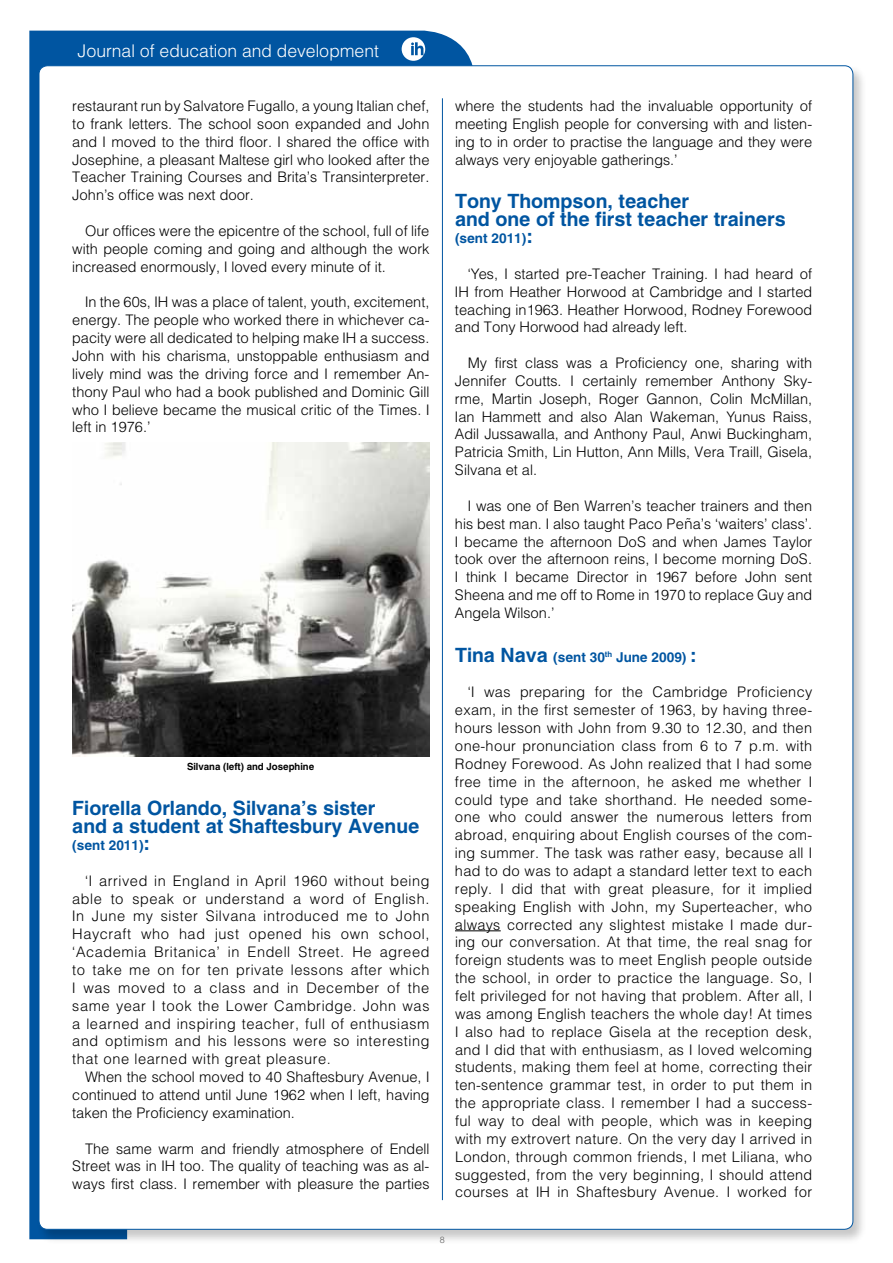
<style>
.page{position:relative;width:893px;height:1263px;background:#fff}
.page>*{position:absolute;margin:0;border:0;box-sizing:border-box;transform-origin:0 0}
.t1{font:700 19.5px/17.4px "Helios";color:#0055a1}
.t2{font:300 17.55px "Helios";color:#fff}
.t3{font:300 14.55px/17.9px "Helios";color:#000;text-align:justify}
.t4{font:700 13.5px "Helios";color:#0055a1}
.t5{font:700 9.75px "Helios";color:#000}
.t6{font:300 9px "Helios";color:#616161}
.s1{font-size:19.5px}
.s2{font-family:"Koz Go Pro"}
</style>
<div class="page">
<svg style="left:29px;top:31px;width:443px;height:1208px;background:#095ba4"></svg>
<div style="left:36px;top:64px;width:831px;height:1180px;background:#000;opacity:.22"></div>
<div style="left:39px;top:66px;width:814px;height:1163px;background:#fff;border-radius:9px"></div>
<svg style="left:402px;top:37px;width:23px;height:24px"></svg>
<hr style="left:455px;top:930px;width:46px;height:1px;background:#000">
<img style="left:72px;top:442px;width:357px;height:314px">
<hr style="left:442px;top:98px;width:1px;height:1102px;background:#0055a1">
<p class="t2" style="left:78px;top:40px;width:303px">Journal of education and development</p>
<p class="t3" style="left:72px;top:97px;width:359px">restaurant run by Salvatore Fugallo, a young Italian chef, to frank letters. The school soon expanded and John and I moved to the third floor. I shared the office with Josephine, a pleasant Maltese girl who looked after the Teacher Training Courses and Brita’s Transinterpreter.<br>John’s office was next door.</p>
<p class="t3" style="left:72px;top:222px;width:359px;text-indent:13px">Our offices were the epicentre of the school, full of life with people coming and going and although the work increased enormously, I loved every minute of it.</p>
<p class="t3" style="left:72px;top:293px;width:359px;text-indent:13px">In the 60s, IH was a place of talent, youth, excitement, energy. The people who worked there in whichever ca&shy;pacity were all dedicated to helping make IH a success.<br>John with his charisma, unstoppable enthusiasm and lively mind was the driving force and I remember An&shy;thony Paul who had a book published and Dominic Gill who I believe became the musical critic of the Times. I left in 1976.’</p>
<p class="t5" style="left:187px;top:760px;width:129px">Silvana (left) and Josephine</p>
<h1 class="t1" style="left:72px;top:800px;width:349px">Fiorella Orlando, Silvana’s sister<br>and a student at Shaftesbury Avenue</h1>
<p class="t4" style="left:72px;top:837px;width:79px">(sent 2011)<span class="s1">:</span></p>
<p class="t3" style="left:72px;top:871px;width:359px;text-indent:13px">‘I arrived in England in April 1960 without being able to speak or understand a word of English.<br>In June my sister Silvana introduced me to John Haycraft who had just opened his own school, ‘Academia Britanica’ in Endell Street. He agreed to take me on for ten private lessons after which I was moved to a class and in December of the same year I took the Lower Cambridge. John was a learned and inspiring teacher, full of enthusiasm and optimism and his lessons were so interesting that one learned with great pleasure.</p>
<p class="t3" style="left:72px;top:1068px;width:359px;text-indent:13px">When the school moved to 40 Shaftesbury Avenue, I continued to attend until June 1962 when I left, having taken the Proficiency examination.</p>
<p class="t3" style="left:72px;top:1139px;width:359px;text-indent:13px">The same warm and friendly atmosphere of Endell Street was in IH too. The quality of teaching was as al&shy;ways first class. I remember with pleasure the parties</p>
<p class="t3" style="left:455px;top:97px;width:359px">where the students had the invaluable opportunity of meeting English people for conversing with and listen&shy;ing to in order to practise the language and they were always very enjoyable gatherings.’</p>
<h1 class="t1" style="left:455px;top:193px;width:332px">Tony Thompson, teacher<br>and one of the first teacher trainers</h1>
<p class="t4" style="left:455px;top:230px;width:79px">(sent 2011)<span class="s1">:</span></p>
<p class="t3" style="left:455px;top:264px;width:359px;text-indent:13px">‘Yes, I started pre-Teacher Training. I had heard of IH from Heather Horwood at Cambridge and I started teaching in1963. Heather Horwood, Rodney Forewood and Tony Horwood had already left.</p>
<p class="t3" style="left:455px;top:354px;width:359px;text-indent:13px">My first class was a Proficiency one, sharing with Jennifer Coutts. I certainly remember Anthony Sky&shy;rme, Martin Joseph, Roger Gannon, Colin McMillan, Ian Hammett and also Alan Wakeman, Yunus Raiss, Adil Jussawalla, and Anthony Paul, Anwi Buckingham, Patricia Smith, Lin Hutton, Ann Mills, Vera Traill, Gisela, Silvana et al.</p>
<p class="t3" style="left:455px;top:497px;width:359px;text-indent:13px">I was one of Ben Warren’s teacher trainers and then his best man. I also taught Paco Pe<span class="s2">ñ</span>a’s ‘waiters’ class’.<br>I became the afternoon DoS and when James Taylor took over the afternoon reins, I become morning DoS.<br>I think I became Director in 1967 before John sent Sheena and me off to Rome in 1970 to replace Guy and Angela Wilson.’</p>
<p class="t4" style="left:455px;top:649px;width:243px"><span class="s1">Tina Nava</span> (sent 30<sup>th</sup> June 2009) <span class="s1">:</span></p>
<p class="t3" style="left:455px;top:683px;width:359px;text-indent:13px">‘I was preparing for the Cambridge Proficiency exam, in the first semester of 1963, by having three&shy;hours lesson with John from 9.30 to 12.30, and then one-hour pronunciation class from 6 to 7 p.m. with Rodney Forewood. As John realized that I had some free time in the afternoon, he asked me whether I could type and take shorthand. He needed some&shy;one who could answer the numerous letters from abroad, enquiring about English courses of the com&shy;ing summer. The task was rather easy, because all I had to do was to adapt a standard letter text to each reply. I did that with great pleasure, for it implied speaking English with John, my Superteacher, who always corrected any slightest mistake I made dur&shy;ing our conversation. At that time, the real snag for foreign students was to meet English people outside the school, in order to practice the language. So, I felt privileged for not having that problem. After all, I was among English teachers the whole day! At times I also had to replace Gisela at the reception desk, and I did that with enthusiasm, as I loved welcoming students, making them feel at home, correcting their ten-sentence grammar test, in order to put them in the appropriate class. I remember I had a success&shy;ful way to deal with people, which was in keeping with my extrovert nature. On the very day I arrived in London, through common friends, I met Liliana, who suggested, from the very beginning, I should attend courses at IH in Shaftesbury Avenue. I worked for</p>
<p class="t6" style="left:440px;top:1234px;width:7px">8</p>
</div>
